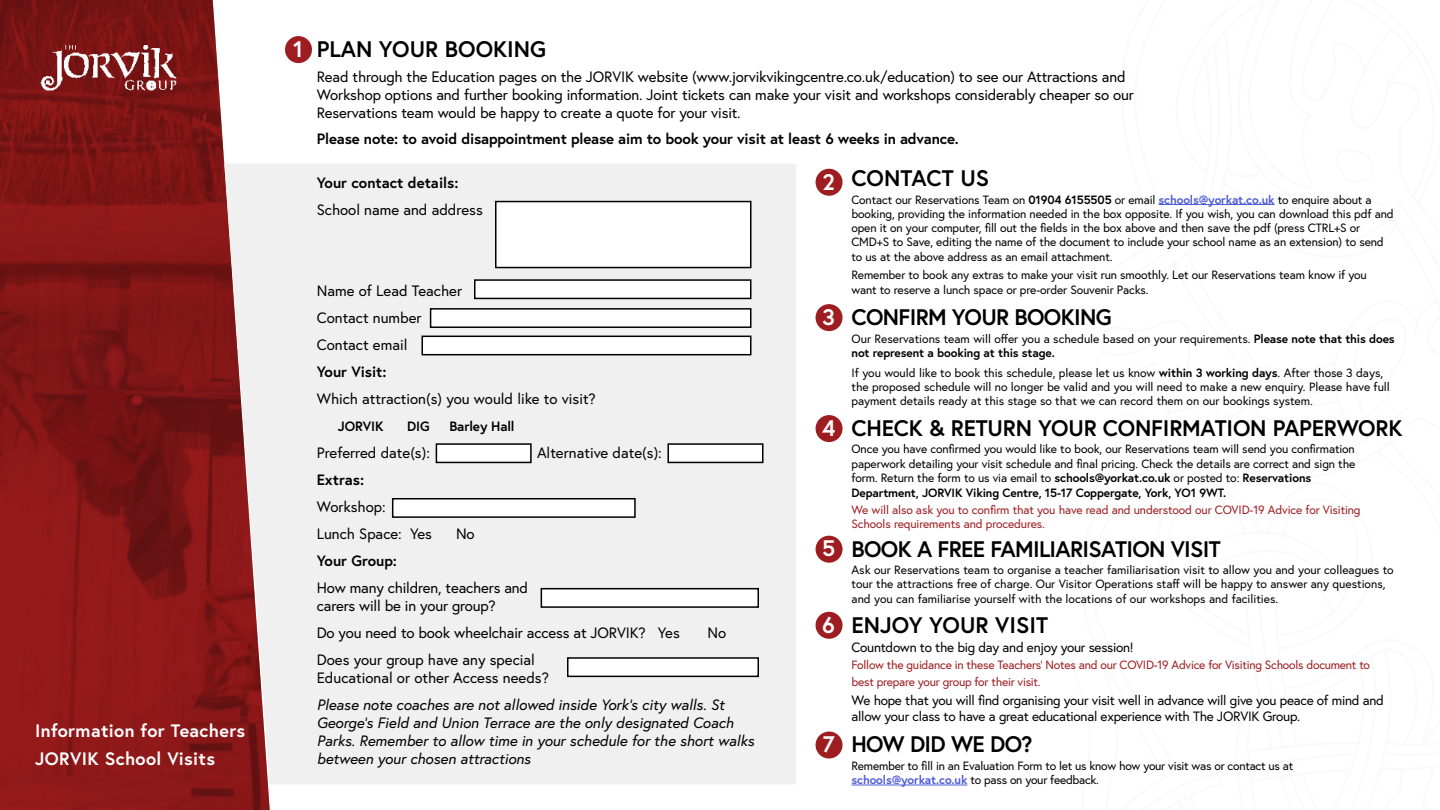
<style>
.page{position:relative;width:1440px;height:810px;background:#fff}
.page>*{position:absolute;margin:0;border:0;box-sizing:border-box;transform-origin:0 0}
.t1{font:700 22.5px "Europa";letter-spacing:-.015em;color:#000}
.t2{font:700 22.5px "Europa";color:#fff}
.t3{font:700 18px/28.3px "Europa";letter-spacing:.02em;color:#fff}
.t4{font:15px/18px "Europa";letter-spacing:-.01em;color:#000}
.t5{font:italic 15px/18px "Europa";color:#000}
.t6{font:700 15px "Europa";letter-spacing:-.01em;color:#000}
.t7{font:13.5px/16.2px "Europa";letter-spacing:-.02em;color:#000}
.t8{font:700 13.5px "Europa";letter-spacing:-.01em;color:#000}
.t9{font:12px/14.4px "Europa";letter-spacing:-.01em;color:#000}
.t10{font:12px/14.4px "Europa";letter-spacing:-.02em;color:#9e1d20}
.s1{font-weight:700}
.s2{font-weight:700;color:#4f5cd6}
</style>
<div class="page">
<svg style="left:0;top:0;width:270px;height:810px;background:#882020"></svg>
<img style="left:37px;top:39px;width:143px;height:55px">
<div style="left:224px;top:164px;width:572px;height:621px;background:#f0f0f0"></div>
<div style="left:285px;top:36px;width:27px;height:27px;background:#9e1d20;border-radius:50%"></div>
<hr style="left:1159px;top:204px;width:115px;height:1px;background:#4f5cd6">
<div style="left:816px;top:169px;width:27px;height:27px;background:#9e1d20;border-radius:50%"></div>
<div style="left:816px;top:304px;width:27px;height:27px;background:#9e1d20;border-radius:50%"></div>
<div style="left:816px;top:415px;width:27px;height:27px;background:#9e1d20;border-radius:50%"></div>
<div style="left:816px;top:612px;width:27px;height:27px;background:#9e1d20;border-radius:50%"></div>
<div style="left:816px;top:536px;width:27px;height:27px;background:#9e1d20;border-radius:50%"></div>
<hr style="left:852px;top:785px;width:115px;height:1px;background:#4f5cd6">
<div style="left:816px;top:732px;width:27px;height:27px;background:#9e1d20;border-radius:50%"></div>
<div style="left:496px;top:202px;width:255px;height:66px;background:#fff"></div>
<div style="left:495px;top:201px;width:257px;height:67px;border:2px solid #000"></div>
<div style="left:475px;top:280px;width:276px;height:18px;background:#fff"></div>
<div style="left:474px;top:279px;width:278px;height:20px;border:2px solid #000"></div>
<div style="left:436px;top:444px;width:95px;height:18px;background:#fff"></div>
<div style="left:436px;top:443px;width:96px;height:20px;border:2px solid #000"></div>
<div style="left:541px;top:589px;width:217px;height:18px;background:#fff"></div>
<div style="left:541px;top:588px;width:218px;height:20px;border:2px solid #000"></div>
<div style="left:568px;top:658px;width:190px;height:18px;background:#fff"></div>
<div style="left:567px;top:657px;width:192px;height:20px;border:2px solid #000"></div>
<div style="left:668px;top:444px;width:95px;height:18px;background:#fff"></div>
<div style="left:668px;top:443px;width:96px;height:20px;border:2px solid #000"></div>
<div style="left:393px;top:499px;width:242px;height:18px;background:#fff"></div>
<div style="left:392px;top:498px;width:244px;height:20px;border:2px solid #000"></div>
<div style="left:431px;top:309px;width:320px;height:18px;background:#fff"></div>
<div style="left:430px;top:308px;width:322px;height:20px;border:2px solid #000"></div>
<div style="left:422px;top:336px;width:329px;height:19px;background:#fff"></div>
<div style="left:422px;top:336px;width:330px;height:19px;border:2px solid #000"></div>
<h2 class="t3" style="left:35px;top:716px;width:212px">Information for Teachers<br>JORVIK School Visits</h2>
<h1 class="t2" style="left:293px;top:34px;width:11px">1</h1>
<h1 class="t1" style="left:317px;top:33px;width:231px">PLAN YOUR BOOKING</h1>
<p class="t4" style="left:317px;top:68px;width:819px">Read through the Education pages on the JORVIK website (www.jorvikvikingcentre.co.uk/education) to see our Attractions and<br>Workshop options and further booking information. Joint tickets can make your visit and workshops considerably cheaper so our<br>Reservations team would be happy to create a quote for your visit.</p>
<p class="t6" style="left:317px;top:128px;width:644px">Please note: to avoid disappointment please aim to book your visit at least 6 weeks in advance.</p>
<p class="t6" style="left:317px;top:172px;width:143px">Your contact details:</p>
<p class="t4" style="left:317px;top:200px;width:168px">School name and address</p>
<h1 class="t1" style="left:851px;top:163px;width:139px">CONTACT US</h1>
<p class="t9" style="left:851px;top:192px;width:544px">Contact our Reservations Team on <span class="s1">01904 6155505</span> or email <span class="s2">schools@yorkat.co.uk</span> to enquire about a booking, providing the information needed in the box opposite. If you wish, you can download this pdf and open it on your computer, fill out the fields in the box above and then save the pdf (press CTRL+S or CMD+S to Save, editing the name of the document to include your school name as an extension) to send to us at the above address as an email attachment.</p>
<p class="t9" style="left:851px;top:268px;width:517px">Remember to book any extras to make your visit run smoothly. Let our Reservations team know if you want to reserve a lunch space or pre-order Souvenir Packs.</p>
<h1 class="t2" style="left:822px;top:166px;width:14px">2</h1>
<p class="t4" style="left:317px;top:277px;width:147px;line-height:27px">Name of Lead Teacher<br>Contact number<br>Contact email</p>
<p class="t6" style="left:317px;top:361px;width:71px">Your Visit:</p>
<p class="t4" style="left:317px;top:389px;width:281px">Which attraction(s) you would like to visit?</p>
<p class="t8" style="left:338px;top:417px;width:47px">JORVIK</p>
<p class="t8" style="left:407px;top:417px;width:24px">DIG</p>
<p class="t8" style="left:449px;top:417px;width:67px">Barley Hall</p>
<p class="t4" style="left:317px;top:443px;width:115px">Preferred date(s):</p>
<p class="t4" style="left:537px;top:443px;width:126px">Alternative date(s):</p>
<p class="t6" style="left:317px;top:469px;width:49px">Extras:</p>
<p class="t4" style="left:317px;top:493px;width:117px;line-height:27px">Workshop:<br>Lunch Space: Yes</p>
<h1 class="t2" style="left:822px;top:302px;width:14px">3</h1>
<h1 class="t1" style="left:852px;top:302px;width:262px">CONFIRM YOUR BOOKING</h1>
<p class="t9" style="left:852px;top:331px;width:545px">Our Reservations team will offer you a schedule based on your requirements. <span class="s1">Please note that this does not represent a booking at this stage.</span></p>
<p class="t9" style="left:852px;top:365px;width:540px">If you would like to book this schedule, please let us know <span class="s1">within 3 working days</span>. After those 3 days, the proposed schedule will no longer be valid and you will need to make a new enquiry. Please have full payment details ready at this stage so that we can record them on our bookings system.</p>
<h1 class="t1" style="left:852px;top:413px;width:552px">CHECK &amp; RETURN YOUR CONFIRMATION PAPERWORK</h1>
<p class="t9" style="left:852px;top:442px;width:505px">Once you have confirmed you would like to book, our Reservations team will send you confirmation paperwork detailing your visit schedule and final pricing. Check the details are correct and sign the form. Return the form to us via email to <span class="s1">schools@yorkat.co.uk</span> or posted to: <span class="s1">Reservations Department, JORVIK Viking Centre, 15-17 Coppergate, York, YO1 9WT.</span></p>
<p class="t10" style="left:852px;top:502px;width:511px">We will also ask you to confirm that you have read and understood our COVID-19 Advice for Visiting<br>Schools requirements and procedures.</p>
<h1 class="t2" style="left:822px;top:413px;width:15px">4</h1>
<p class="t4" style="left:456px;top:524px;width:20px">No</p>
<h1 class="t1" style="left:852px;top:533px;width:371px">BOOK A FREE FAMILIARISATION VISIT</h1>
<p class="t9" style="left:852px;top:562px;width:544px">Ask our Reservations team to organise a teacher familiarisation visit to allow you and your colleagues to tour the attractions free of charge. Our Visitor Operations staff will be happy to answer any questions, and you can familiarise yourself with the locations of our workshops and facilities.</p>
<h1 class="t2" style="left:822px;top:533px;width:15px">5</h1>
<p class="t6" style="left:317px;top:550px;width:82px">Your Group:</p>
<p class="t4" style="left:317px;top:578px;width:213px">How many children, teachers and carers will be in your group?</p>
<p class="t4" style="left:317px;top:623px;width:365px">Do you need to book wheelchair access at JORVIK? Yes</p>
<p class="t4" style="left:707px;top:623px;width:20px">No</p>
<p class="t4" style="left:317px;top:650px;width:234px">Does your group have any special<br>Educational or other Access needs?</p>
<p class="t5" style="left:317px;top:695px;width:439px">Please note coaches are not allowed inside York’s city walls. St George’s Field and Union Terrace are the only designated Coach Parks. Remember to allow time in your schedule for the short walks between your chosen attractions</p>
<h1 class="t2" style="left:822px;top:609px;width:14px">6</h1>
<h1 class="t1" style="left:852px;top:610px;width:198px">ENJOY YOUR VISIT</h1>
<p class="t7" style="left:852px;top:639px;width:284px">Countdown to the big day and enjoy your session!</p>
<p class="t10" style="left:852px;top:657px;width:520px;line-height:16.2px">Follow the guidance in these Teachers’ Notes and our COVID-19 Advice for Visiting Schools document to best prepare your group for their visit.</p>
<p class="t7" style="left:852px;top:692px;width:534px">We hope that you will find organising your visit well in advance will give you peace of mind and allow your class to have a great educational experience with The JORVIK Group.</p>
<h1 class="t1" style="left:852px;top:729px;width:183px">HOW DID WE DO?</h1>
<p class="t9" style="left:852px;top:758px;width:443px">Remember to fill in an Evaluation Form to let us know how your visit was or contact us at <span class="s2">schools@yorkat.co.uk</span> to pass on your feedback.</p>
<h1 class="t2" style="left:823px;top:729px;width:13px">7</h1>
</div>
